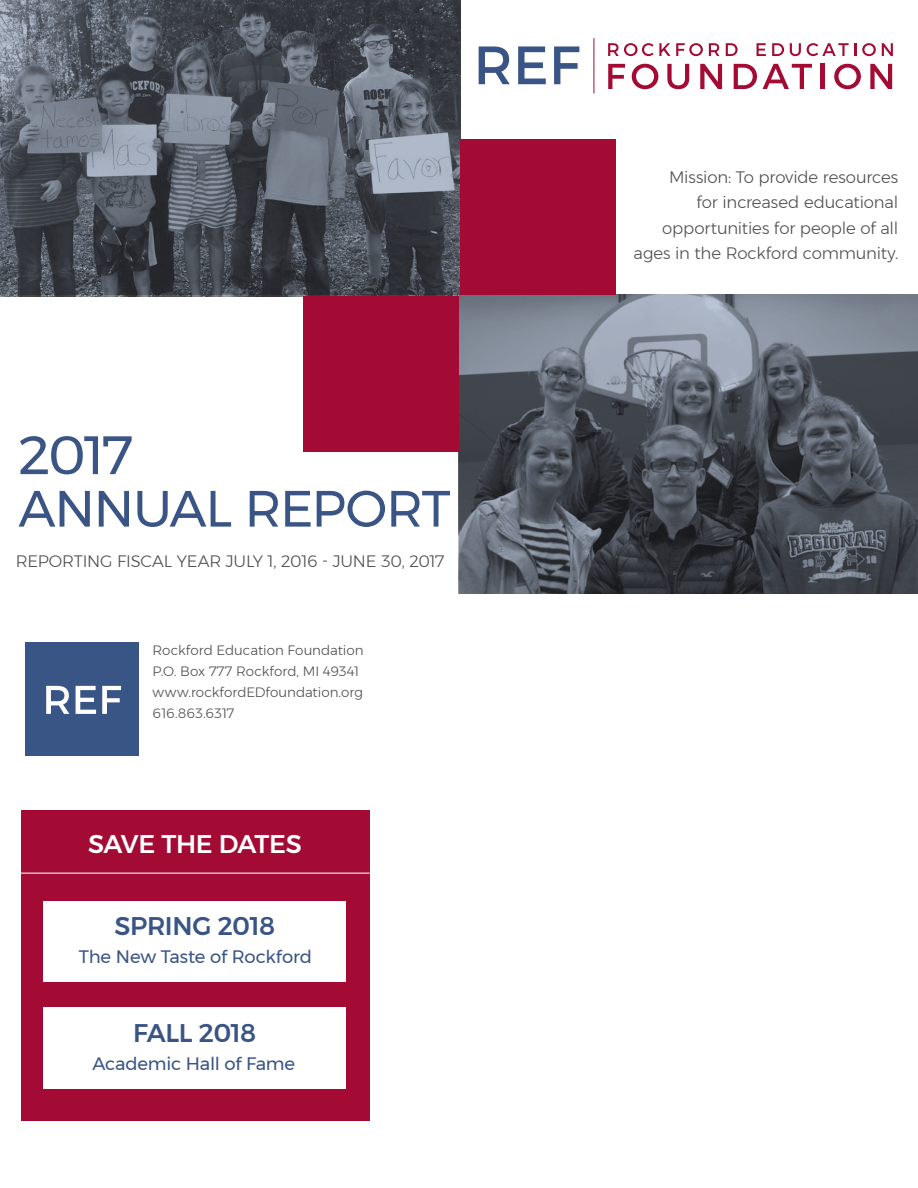
<style>
.page{position:relative;width:918px;height:1188px;background:#fff}
.page>*{position:absolute;margin:0;border:0;box-sizing:border-box;transform-origin:0 0}
.t1{font:54px "Montserrat";color:#3a5585}
.t2{font:51px "Montserrat";letter-spacing:-.025em;color:#3a5585}
.t3{font:500 25.5px "Montserrat";letter-spacing:-.02em;color:#3a5585}
.t4{font:500 25.5px "Montserrat";letter-spacing:-.015em;color:#fff}
.t5{font:18px "Montserrat";letter-spacing:-.015em;color:#3a5585}
.t6{font:300 16.5px/25.5px "Montserrat";letter-spacing:-.01em;color:#4d4d4f;text-align:right}
.t7{font:300 13.5px/21px "Montserrat";color:#4d4d4f}
</style>
<div class="page">
<svg style="left:0;top:0;width:461px;height:296px;background:#545963"></svg>
<svg style="left:459px;top:295px;width:459px;height:299px;background:#585e67"></svg>
<div style="left:460px;top:139px;width:156px;height:156px;background:#a30b35"></div>
<div style="left:303px;top:296px;width:156px;height:156px;background:#a30b35"></div>
<svg style="left:479px;top:46px;width:31px;height:38px"></svg>
<svg style="left:518px;top:46px;width:28px;height:38px"></svg>
<svg style="left:554px;top:46px;width:25px;height:38px"></svg>
<hr style="left:594px;top:38px;width:1px;height:55px;background:#a30b35">
<svg style="left:608px;top:43px;width:95px;height:13px"></svg>
<svg style="left:709px;top:43px;width:10px;height:13px"></svg>
<svg style="left:726px;top:43px;width:12px;height:13px"></svg>
<svg style="left:757px;top:43px;width:9px;height:13px"></svg>
<svg style="left:772px;top:43px;width:12px;height:13px"></svg>
<svg style="left:790px;top:43px;width:11px;height:13px"></svg>
<svg style="left:807px;top:43px;width:49px;height:13px"></svg>
<svg style="left:862px;top:43px;width:14px;height:13px"></svg>
<svg style="left:882px;top:43px;width:11px;height:13px"></svg>
<svg style="left:608px;top:64px;width:17px;height:25px"></svg>
<svg style="left:632px;top:64px;width:26px;height:25px"></svg>
<svg style="left:667px;top:64px;width:22px;height:25px"></svg>
<svg style="left:700px;top:64px;width:22px;height:25px"></svg>
<svg style="left:734px;top:64px;width:23px;height:25px"></svg>
<svg style="left:763px;top:64px;width:49px;height:25px"></svg>
<hr style="left:821px;top:64px;width:4px;height:25px;background:#a30b35">
<svg style="left:834px;top:64px;width:27px;height:25px"></svg>
<svg style="left:870px;top:64px;width:22px;height:25px"></svg>
<div style="left:25px;top:642px;width:114px;height:113px;background:#385585"></div>
<svg style="left:46px;top:686px;width:23px;height:28px"></svg>
<svg style="left:76px;top:686px;width:20px;height:28px"></svg>
<svg style="left:102px;top:686px;width:19px;height:28px"></svg>
<div style="left:22px;top:810px;width:348px;height:310px;background:#a30b35"></div>
<div style="left:43px;top:901px;width:303px;height:81px;background:#fff"></div>
<div style="left:43px;top:1007px;width:303px;height:81px;background:#fff"></div>
<hr style="left:20px;top:873px;width:350px;height:1px;background:#fff">
<h1 class="t1" style="left:18px;top:414px;width:116px">2017</h1>
<h2 class="t2" style="left:18px;top:470px;width:434px">ANNUAL REPORT</h2>
<p class="t6" style="left:16px;top:548px;width:430px">REPORTING FISCAL YEAR JULY 1, 2016 - JUNE 30, 2017</p>
<p class="t7" style="left:153px;top:640px;width:213px">Rockford Education Foundation<br>P.O. Box 777 Rockford, MI 49341 www.rockfordEDfoundation.org<br>616.863.6317</p>
<h3 class="t4" style="left:88px;top:824px;width:215px">SAVE THE DATES</h3>
<h3 class="t3" style="left:114px;top:906px;width:162px">SPRING 2018</h3>
<p class="t5" style="left:79px;top:943px;width:235px">The New Taste of Rockford</p>
<h3 class="t3" style="left:133px;top:1013px;width:125px">FALL 2018</h3>
<p class="t5" style="left:92px;top:1050px;width:204px">Academic Hall of Fame</p>
<p class="t6" style="left:634px;top:164px;width:266px">Mission: To provide resources<br>for increased educational opportunities for people of all ages in the Rockford community.</p>
</div>
